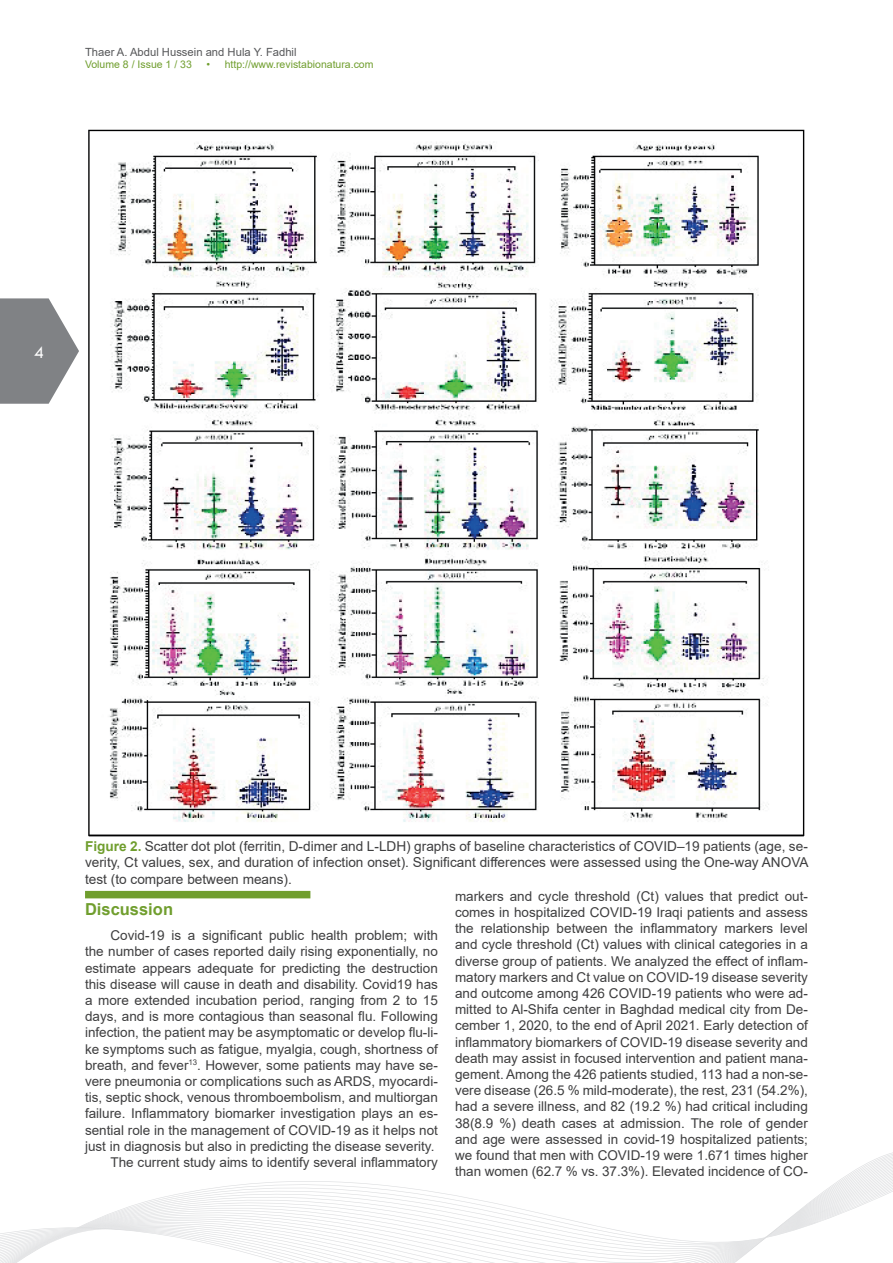
<style>
.page{position:relative;width:893px;height:1263px;background:#fff}
.page>*{position:absolute;margin:0;border:0;box-sizing:border-box;transform-origin:0 0}
.t1{font:18px "Tw Cen";color:#fff}
.t2{font:700 16.5px "Arial";color:#709e2e}
.t3{font:13.65px/16.4px "Arial";color:#3e3e3f;text-align:justify}
.t4{font:13.5px/16.2px "Arial";color:#3e3e3f;text-align:right}
.t5{font:11.25px "Arial";color:#57585a}
.t6{font:10.5px "Arial";color:#709e2e}
.s1{font-weight:700;color:#709e2e}
</style>
<div class="page">
<svg style="left:0;top:298px;width:79px;height:106px"></svg>
<svg style="left:0;top:1152px;width:893px;height:111px"></svg>
<div style="left:85px;top:891px;width:225px;height:7px;background:#709e2e"></div>
<img style="left:88px;top:129px;width:717px;height:708px">
<p class="t5" style="left:85px;top:44px;width:213px">Thaer A. Abdul Hussein and Hula Y. Fadhil</p>
<p class="t6" style="left:85px;top:57px;width:108px">Volume 8 / Issue 1 / 33</p>
<p class="t6" style="left:206px;top:57px;width:169px">• http://www.revistabionatura.com</p>
<h1 class="t1" style="left:34px;top:341px;width:11px">4</h1>
<p class="t3" style="left:85px;top:838px;width:725px"><span class="s1">Figure 2.</span> Scatter dot plot (ferritin, D-dimer and L-LDH) graphs of baseline characteristics of COVID–19 patients (age, se&shy;verity, Ct values, sex, and duration of infection onset). Significant differences were assessed using the One-way ANOVA test (to compare between means).</p>
<p class="t2" style="left:85px;top:898px;width:90px">Discussion</p>
<p class="t4" style="left:85px;top:927px;width:354px">Covid-19 is a significant public health problem; with<br>the number of cases reported daily rising exponentially, no estimate appears adequate for predicting the destruction this disease will cause in death and disability. Covid19 has a more extended incubation period, ranging from 2 to 15 days, and is more contagious than seasonal flu. Following infection, the patient may be asymptomatic or develop flu-li&shy;ke symptoms such as fatigue, myalgia, cough, shortness of breath, and fever<sup>13</sup>. However, some patients may have se&shy;vere pneumonia or complications such as ARDS, myocardi&shy;tis, septic shock, venous thromboembolism, and multiorgan failure. Inflammatory biomarker investigation plays an es&shy;sential role in the management of COVID-19 as it helps not just in diagnosis but also in predicting the disease severity.<br>The current study aims to identify several inflammatory</p>
<p class="t4" style="left:455px;top:888px;width:354px;text-align:justify">markers and cycle threshold (Ct) values that predict out&shy;comes in hospitalized COVID-19 Iraqi patients and assess the relationship between the inflammatory markers level and cycle threshold (Ct) values with clinical categories in a diverse group of patients. We analyzed the effect of inflam&shy;matory markers and Ct value on COVID-19 disease severity and outcome among 426 COVID-19 patients who were ad&shy;mitted to Al-Shifa center in Baghdad medical city from De&shy;cember 1, 2020, to the end of April 2021. Early detection of inflammatory biomarkers of COVID-19 disease severity and death may assist in focused intervention and patient mana&shy;gement. Among the 426 patients studied, 113 had a non-se&shy;vere disease (26.5 % mild-moderate), the rest, 231 (54.2%), had a severe illness, and 82 (19.2 %) had critical including 38(8.9 %) death cases at admission. The role of gender and age were assessed in covid-19 hospitalized patients; we found that men with COVID-19 were 1.671 times higher than women (62.7 % vs. 37.3%). Elevated incidence of CO-</p>
</div>
